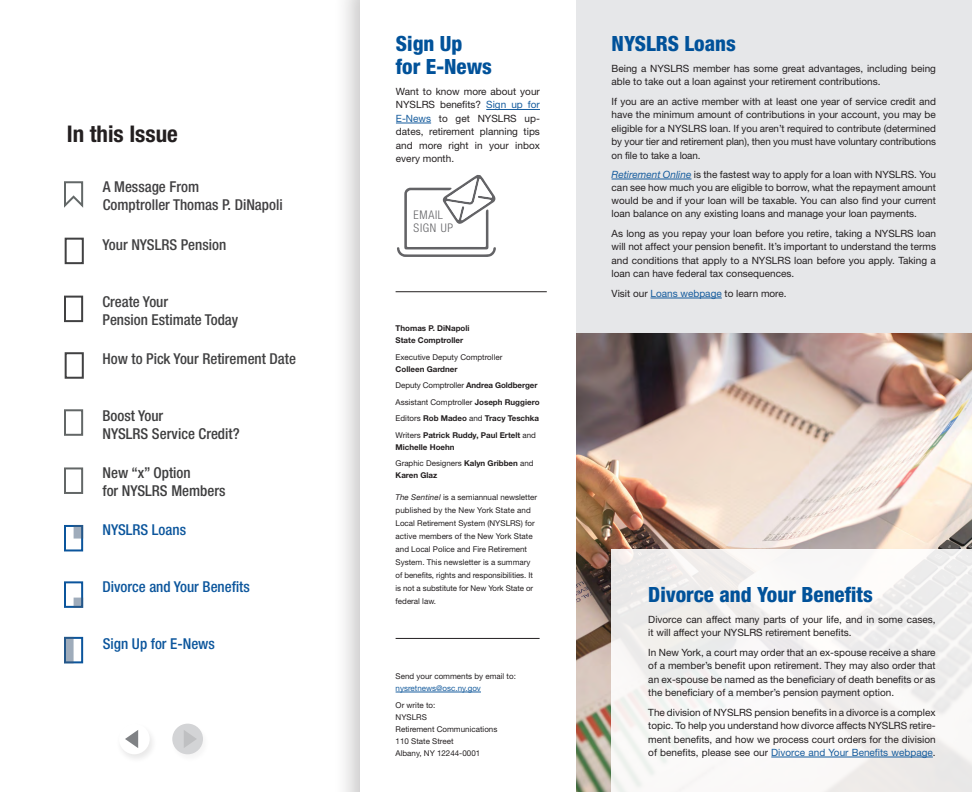
<style>
.page{position:relative;width:972px;height:792px;background:#fff}
.page>*{position:absolute;margin:0;border:0;box-sizing:border-box;transform-origin:0 0}
.t1{font:700 condensed 23px "Helvetica Neue LT Std";color:#231f20}
.t2{font:800 condensed 21px/23px "Helvetica Neue LT Std";color:#01529a}
.t3{font:500 condensed 15px/18px "Helvetica Neue LT Std";color:#414142}
.t4{font:500 condensed 15px/18px "Helvetica Neue LT Std";color:#3e3e3f}
.t5{font:500 condensed 15px "Helvetica Neue LT Std";color:#0b559c}
.t6{font:500 condensed 15px/18px "Helvetica Neue LT Std";color:#414042}
.t7{font:300 condensed 11.9px/13px "Helvetica Neue LT Std";letter-spacing:.055em;color:#636366}
.t8{font:10px/13.5px "Helvetica Neue LT Std";color:#231f20;text-align:justify}
.t9{font:8px/13px "Helvetica Neue LT Std";color:#231f20}
.t10{font:700 8px/16.5px "Helvetica Neue LT Std";color:#231f20}
.t11{font:8px "Helvetica Neue LT Std";color:#175d9e}
.s1{color:#175d9e}
.s2{font-weight:400}
.s3{font-style:italic}
.s4{font-style:italic;color:#175d9e}
</style>
<div class="page">
<div style="left:333px;top:0;width:639px;height:792px;background:#231f20;opacity:.25"></div>
<div style="left:360px;top:0;width:612px;height:792px;background:#fff"></div>
<img style="left:576px;top:333px;width:396px;height:459px">
<hr style="left:486px;top:109px;width:54px;height:1px;background:#175d9e">
<hr style="left:396px;top:123px;width:35px;height:1px;background:#175d9e">
<svg style="left:397px;top:175px;width:99px;height:82px"></svg>
<div style="left:576px;top:0;width:395px;height:332px;background:#e6e7e9"></div>
<div style="left:576px;top:0;width:396px;height:333px;border:1px solid #e6e7e9"></div>
<hr style="left:612px;top:179px;width:79px;height:1px;background:#175d9e">
<hr style="left:650px;top:298px;width:72px;height:1px;background:#175d9e">
<div style="left:612px;top:549px;width:360px;height:243px;background:#f6f4f2"></div>
<hr style="left:771px;top:757px;width:162px;height:1px;background:#175d9e">
<hr style="left:396px;top:638px;width:144px;height:1px;background:#231f20">
<hr style="left:396px;top:692px;width:85px;height:1px;background:#175d9e">
<hr style="left:396px;top:291px;width:151px;height:1px;background:#231f20">
<svg style="left:64px;top:636px;width:20px;height:28px"></svg>
<svg style="left:64px;top:581px;width:20px;height:27px"></svg>
<svg style="left:64px;top:525px;width:20px;height:27px"></svg>
<svg style="left:64px;top:467px;width:20px;height:27px"></svg>
<svg style="left:64px;top:409px;width:20px;height:27px"></svg>
<svg style="left:64px;top:352px;width:20px;height:27px"></svg>
<svg style="left:64px;top:295px;width:20px;height:28px"></svg>
<svg style="left:64px;top:237px;width:20px;height:28px"></svg>
<svg style="left:64px;top:181px;width:20px;height:27px"></svg>
<div style="left:116px;top:722px;width:41px;height:41px;background:#231f20;opacity:.1"></div>
<div style="left:119px;top:724px;width:31px;height:30px;background:#fff;border-radius:50%"></div>
<svg style="left:125px;top:730px;width:13px;height:18px"></svg>
<div style="left:172px;top:724px;width:31px;height:30px;background:#d3d4d6;border-radius:50%"></div>
<svg style="left:184px;top:730px;width:12px;height:18px"></svg>
<h1 class="t1" style="left:67px;top:120px;width:113px">In this Issue</h1>
<h3 class="t6" style="left:103px;top:177px;width:181px">A Message From<br>Comptroller Thomas P. DiNapoli</h3>
<h3 class="t3" style="left:102px;top:235px;width:125px">Your NYSLRS Pension</h3>
<h3 class="t3" style="left:102px;top:292px;width:137px">Create Your<br>Pension Estimate Today</h3>
<h3 class="t3" style="left:102px;top:350px;width:195px">How to Pick Your Retirement Date</h3>
<h3 class="t4" style="left:102px;top:406px;width:139px">Boost Your<br>NYSLRS Service Credit?</h3>
<h3 class="t4" style="left:102px;top:464px;width:125px">New “x” Option<br>for NYSLRS Members</h3>
<h3 class="t5" style="left:102px;top:521px;width:85px">NYSLRS Loans</h3>
<h3 class="t5" style="left:102px;top:578px;width:149px">Divorce and Your Benefits</h3>
<h3 class="t5" style="left:103px;top:635px;width:114px">Sign Up for E-News</h3>
<h2 class="t2" style="left:396px;top:32px;width:98px">Sign Up for E-News</h2>
<p class="t8" style="left:396px;top:85px;width:146px">Want to know more about your NYSLRS benefits? <span class="s1">Sign up for E-News</span> to get NYSLRS up&shy;dates, retirement planning tips and more right in your inbox every month.</p>
<p class="t7" style="left:414px;top:208px;width:41px">EMAIL<br>SIGN UP</p>
<p class="t10" style="left:396px;top:322px;width:76px;line-height:12px">Thomas P. DiNapoli<br>State Comptroller</p>
<p class="t9" style="left:396px;top:350px;width:108px">Executive Deputy Comptroller</p>
<p class="t10" style="left:396px;top:360px;width:145px">Colleen Gardner<br><span class="s2">Deputy Comptroller</span> Andrea Goldberger <span class="s2">Assistant Comptroller</span> Joseph Ruggiero <span class="s2">Editors</span> Rob Madeo <span class="s2">and</span> Tracy Teschka <span class="s2">Writers</span> Patrick Ruddy, Paul Ertelt <span class="s2">and</span></p>
<p class="t10" style="left:396px;top:438px;width:140px">Michelle Hoehn<br><span class="s2">Graphic Designers</span> Kalyn Gribben <span class="s2">and</span></p>
<p class="t10" style="left:396px;top:467px;width:43px">Karen Glaz</p>
<p class="t9" style="left:396px;top:491px;width:143px"><span class="s3">The Sentinel</span> is a semiannual newsletter published by the New York State and Local Retirement System (NYSLRS) for active members of the New York State and Local Police and Fire Retirement System. This newsletter is a summary of benefits, rights and responsibilities. It is not a substitute for New York State or federal law.</p>
<p class="t9" style="left:396px;top:670px;width:122px">Send your comments by email to:</p>
<p class="t11" style="left:396px;top:684px;width:87px">nysretnews@osc.ny.gov</p>
<p class="t9" style="left:396px;top:699px;width:103px;line-height:12px">Or write to:<br>NYSLRS<br>Retirement Communications<br>110 State Street<br>Albany, NY 12244-0001</p>
<h2 class="t2" style="left:612px;top:32px;width:126px">NYSLRS Loans</h2>
<p class="t8" style="left:612px;top:62px;width:326px">Being a NYSLRS member has some great advantages, including being able to take out a loan against your retirement contributions.</p>
<p class="t8" style="left:612px;top:95px;width:326px">If you are an active member with at least one year of service credit and have the minimum amount of contributions in your account, you may be eligible for a NYSLRS loan. If you aren’t required to contribute (determined by your tier and retirement plan), then you must have voluntary contributions on file to take a loan.</p>
<p class="t8" style="left:612px;top:168px;width:326px;line-height:13.2px"><span class="s4">Retirement Online</span> is the fastest way to apply for a loan with NYSLRS. You can see how much you are eligible to borrow, what the repayment amount would be and if your loan will be taxable. You can also find your current loan balance on any existing loans and manage your loan payments.</p>
<p class="t8" style="left:612px;top:227px;width:326px">As long as you repay your loan before you retire, taking a NYSLRS loan will not affect your pension benefit. It’s important to understand the terms and conditions that apply to a NYSLRS loan before you apply. Taking a loan can have federal tax consequences.</p>
<p class="t8" style="left:612px;top:287px;width:177px">Visit our <span class="s1">Loans webpage</span> to learn more.</p>
<h2 class="t2" style="left:648px;top:582px;width:226px">Divorce and Your Benefits</h2>
<p class="t8" style="left:648px;top:612px;width:289px">Divorce can affect many parts of your life, and in some cases, it will affect your NYSLRS retirement benefits.</p>
<p class="t8" style="left:648px;top:645px;width:289px">In New York, a court may order that an ex-spouse receive a share of a member’s benefit upon retirement. They may also order that an ex-spouse be named as the beneficiary of death benefits or as the beneficiary of a member’s pension payment option.</p>
<p class="t8" style="left:648px;top:705px;width:289px">The division of NYSLRS pension benefits in a divorce is a complex topic. To help you understand how divorce affects NYSLRS retire&shy;ment benefits, and how we process court orders for the division of benefits, please see our <span class="s1">Divorce and Your Benefits webpage</span>.</p>
</div>
